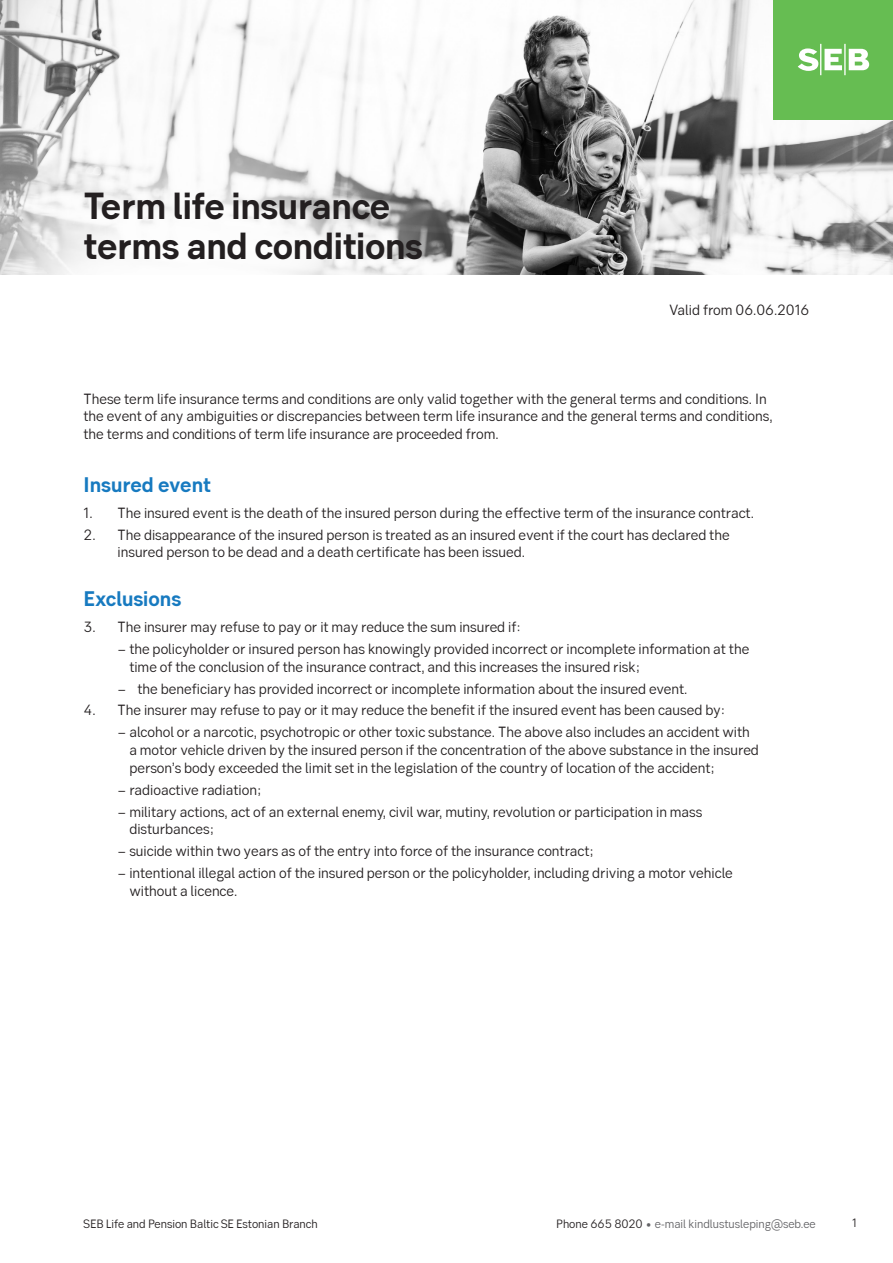
<style>
.page{position:relative;width:893px;height:1263px;background:#fff}
.page>*{position:absolute;margin:0;border:0;box-sizing:border-box;transform-origin:0 0}
.t1{font:700 37.5px/40.5px "SEB Sans Serif";letter-spacing:-.01em;color:#231f20}
.pealkiri_sinine{font:700 21px "SEB Sans Serif";color:#177ac0}
.bodytext_10_12_lepin{font:14.7px/17.7px "SEB Sans Serif";color:#231f20}
.Body_tekst_10_12_lep{font:14.7px/17.7px "SEB Sans Serif";color:#231f20}
.jalusetekst_parem{font:12px "SEB Sans Serif";color:#636366}
.jalusetekst_vasak{font:12px "SEB Sans Serif";color:#231f20}
.jalusetekst_parem-2{font:12px "SEB Sans Serif";color:#231f20}
.s1{color:#231f20}
</style>
<div class="page">
<img style="left:0;top:0;width:893px;height:274px">
<div style="left:774px;top:0;width:119px;height:119px;background:#66bd52"></div>
<svg style="left:798px;top:44px;width:71px;height:31px"></svg>
<h1 class="t1" style="left:84px;top:185px;width:341px">Term life insurance terms and conditions</h1>
<p class="Body_tekst_10_12_lep" style="left:669px;top:301px;width:142px">Valid from 06.06.2016</p>
<p class="Body_tekst_10_12_lep" style="left:84px;top:389px;width:691px">These term life insurance terms and conditions are only valid together with the general terms and conditions. In the event of any ambiguities or discrepancies between term life insurance and the general terms and conditions, the terms and conditions of term life insurance are proceeded from.</p>
<p class="pealkiri_sinine" style="left:84px;top:472px;width:129px">Insured event</p>
<p class="bodytext_10_12_lepin" style="left:84px;top:504px;width:672px">1. The insured event is the death of the insured person during the effective term of the insurance contract.</p>
<p class="bodytext_10_12_lepin" style="left:118px;top:526px;width:614px;text-indent:-34px">2. The disappearance of the insured person is treated as an insured event if the court has declared the insured person to be dead and a death certificate has been issued.</p>
<p class="pealkiri_sinine" style="left:84px;top:586px;width:99px">Exclusions</p>
<p class="bodytext_10_12_lepin" style="left:84px;top:618px;width:439px">3. The insurer may refuse to pay or it may reduce the sum insured if:</p>
<p class="bodytext_10_12_lepin" style="left:129px;top:640px;width:621px;text-indent:-12px">− the policyholder or insured person has knowingly provided incorrect or incomplete information at the time of the conclusion of the insurance contract, and this increases the insured risk;</p>
<p class="bodytext_10_12_lepin" style="left:118px;top:679px;width:571px">− the beneficiary has provided incorrect or incomplete information about the insured event.</p>
<p class="bodytext_10_12_lepin" style="left:84px;top:701px;width:643px">4. The insurer may refuse to pay or it may reduce the benefit if the insured event has been caused by:</p>
<p class="bodytext_10_12_lepin" style="left:129px;top:723px;width:631px;text-indent:-12px">− alcohol or a narcotic, psychotropic or other toxic substance. The above also includes an accident with a motor vehicle driven by the insured person if the concentration of the above substance in the insured person’s body exceeded the limit set in the legislation of the country of location of the accident;</p>
<p class="bodytext_10_12_lepin" style="left:118px;top:781px;width:145px">− radioactive radiation;</p>
<p class="bodytext_10_12_lepin" style="left:129px;top:803px;width:574px;text-indent:-12px">− military actions, act of an external enemy, civil war, mutiny, revolution or participation in mass disturbances;</p>
<p class="bodytext_10_12_lepin" style="left:118px;top:842px;width:478px">− suicide within two years as of the entry into force of the insurance contract;</p>
<p class="bodytext_10_12_lepin" style="left:129px;top:864px;width:605px;text-indent:-12px">− intentional illegal action of the insured person or the policyholder, including driving a motor vehicle without a licence.</p>
<p class="jalusetekst_vasak" style="left:84px;top:1216px;width:236px">SEB Life and Pension Baltic SE Estonian Branch</p>
<p class="jalusetekst_parem" style="left:556px;top:1216px;width:261px"><span class="s1">Phone 665 8020</span> • e-mail kindlustusleping@seb.ee</p>
<p class="jalusetekst_parem-2" style="left:852px;top:1215px;width:6px">1</p>
</div>
